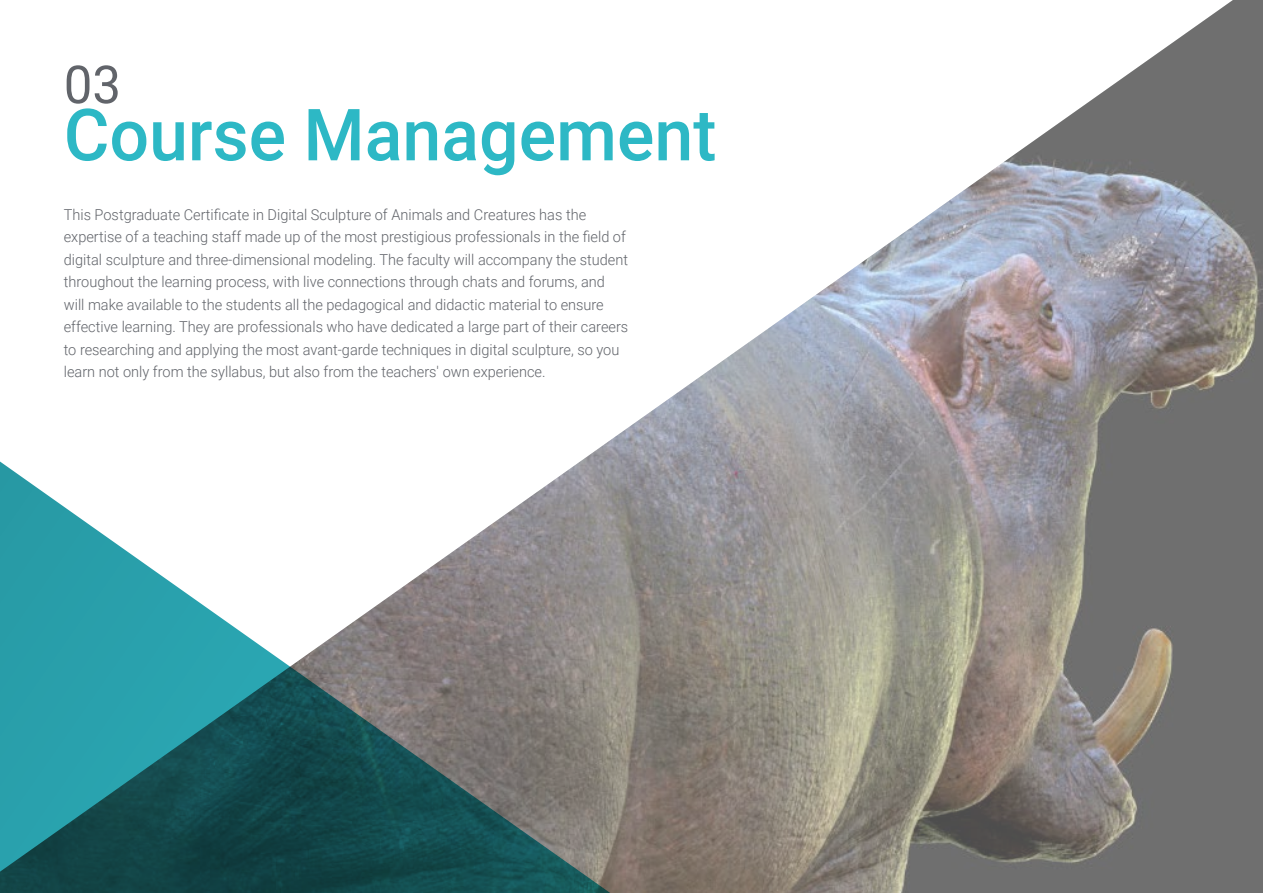
<style>
.page{position:relative;width:1263px;height:893px;background:#fff}
.page>*{position:absolute;margin:0;border:0;box-sizing:border-box;transform-origin:0 0}
.t1{font:500 72px "Roboto";color:#2db8c5}
.t2{font:52.5px "Roboto";color:#61646a}
.t3{font:300 15px/22.5px "Roboto";color:#61646a}
</style>
<div class="page">
<img style="left:602px;top:0;width:661px;height:893px">
<svg style="left:0;top:446px;width:640px;height:447px"></svg>
<h2 class="t2" style="left:64px;top:48px;width:59px">03</h2>
<h1 class="t1" style="left:64px;top:84px;width:654px">Course Management</h1>
<p class="t3" style="left:64px;top:202px;width:566px">This Postgraduate Certificate in Digital Sculpture of Animals and Creatures has the expertise of a teaching staff made up of the most prestigious professionals in the field of digital sculpture and three-dimensional modeling. The faculty will accompany the student throughout the learning process, with live connections through chats and forums, and will make available to the students all the pedagogical and didactic material to ensure effective learning. They are professionals who have dedicated a large part of their careers to researching and applying the most avant-garde techniques in digital sculpture, so you learn not only from the syllabus, but also from the teachers' own experience.</p>
</div>
